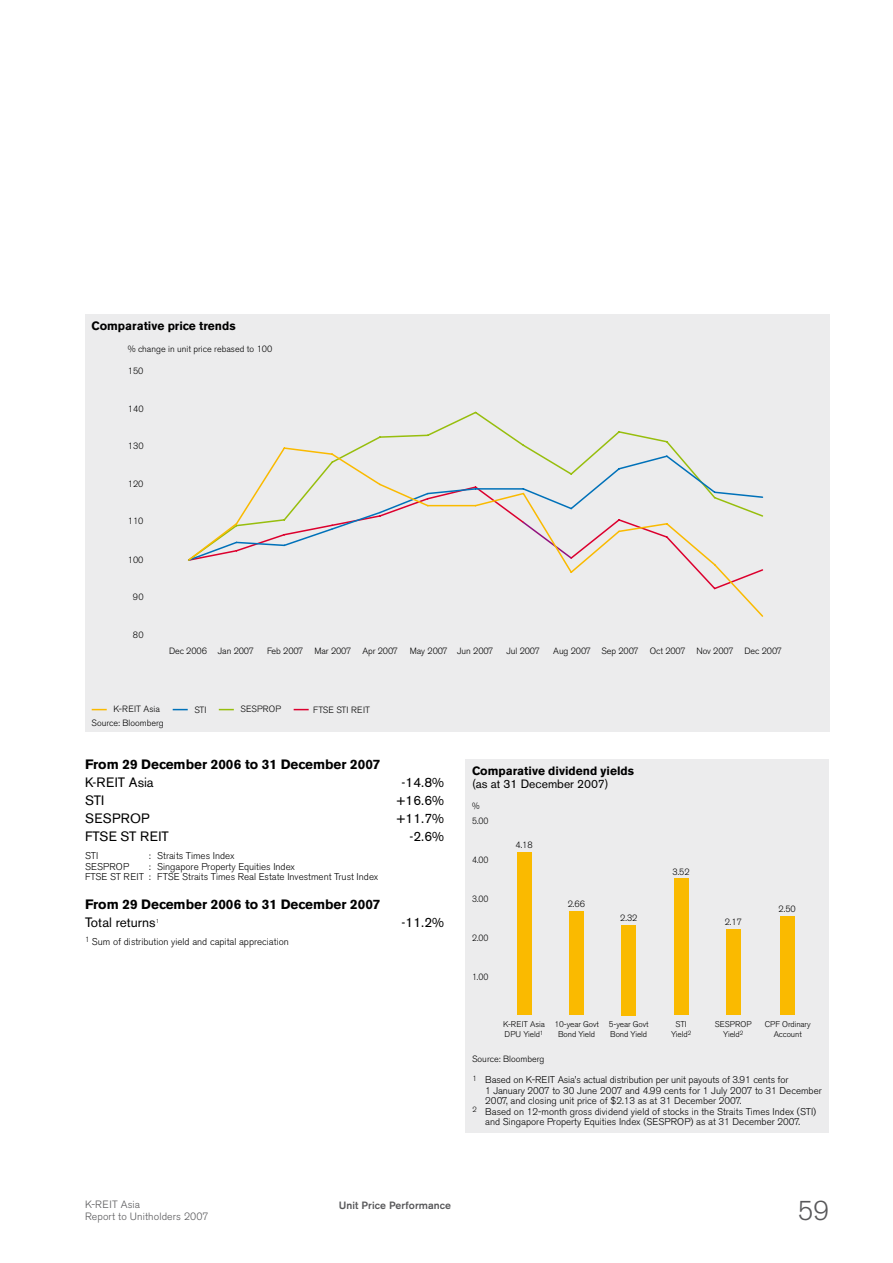
<style>
.page{position:relative;width:893px;height:1263px;background:#fff}
.page>*{position:absolute;margin:0;border:0;box-sizing:border-box;transform-origin:0 0}
.t1{font:300 27px "Akzidenz Grotesk BE";color:#58585a}
.t2{font:700 13.5px "Akzidenz Grotesk BE";color:#000}
.t3{font:13.5px "Akzidenz Grotesk BE";color:#000}
.t4{font:13.5px "Akzidenz Grotesk BE";letter-spacing:.02em;color:#000}
.t5{font:700 12px "Akzidenz Grotesk BE";color:#000}
.t6{font:12px "Akzidenz Grotesk BE";color:#000}
.t7{font:300 10.5px/12px "Akzidenz Grotesk BE";letter-spacing:.01em;color:#58585a}
.t8{font:500 10.5px "Akzidenz Grotesk BE";letter-spacing:.01em;color:#58585a}
.t9{font:300 9.75px/10.5px "Akzidenz Grotesk BE";color:#000}
.t10{font:300 9.75px "Akzidenz Grotesk BE";letter-spacing:.02em;color:#000}
.t11{font:300 9px "Akzidenz Grotesk BE";color:#000}
.t12{font:300 9px "Akzidenz Grotesk BE";color:#000;scale:.95 1}
.t13{font:300 9px "Akzidenz Grotesk BE";letter-spacing:.02em;color:#000}
.t14{font:300 8.25px/9.9px "Akzidenz Grotesk BE";letter-spacing:-.01em;color:#000;text-align:center}
.t15{font:300 5.7px "Akzidenz Grotesk BE";color:#000}
</style>
<div class="page">
<div style="left:466px;top:760px;width:363px;height:373px;background:#ececed"></div>
<div style="left:466px;top:759px;width:363px;height:310px;background:#ececed"></div>
<div style="left:517px;top:853px;width:14px;height:162px;background:#faba00"></div>
<div style="left:569px;top:912px;width:15px;height:103px;background:#faba00"></div>
<div style="left:621px;top:925px;width:15px;height:90px;background:#faba00"></div>
<div style="left:674px;top:878px;width:14px;height:137px;background:#faba00"></div>
<div style="left:726px;top:929px;width:15px;height:86px;background:#faba00"></div>
<div style="left:780px;top:917px;width:15px;height:98px;background:#faba00"></div>
<div style="left:85px;top:314px;width:744px;height:418px;background:#ececed"></div>
<svg style="left:361px;top:411px;width:311px;height:35px"></svg>
<svg style="left:188px;top:446px;width:576px;height:171px"></svg>
<svg style="left:294px;top:709px;width:15px;height:1px"></svg>
<svg style="left:219px;top:709px;width:15px;height:1px"></svg>
<svg style="left:173px;top:709px;width:15px;height:1px"></svg>
<svg style="left:92px;top:709px;width:15px;height:1px"></svg>
<p class="t5" style="left:91px;top:319px;width:146px">Comparative price trends</p>
<p class="t11" style="left:128px;top:344px;width:146px">% change in unit price rebased to 100</p>
<p class="t11" style="left:128px;top:365px;width:17px">150</p>
<p class="t11" style="left:128px;top:404px;width:17px">140</p>
<p class="t11" style="left:128px;top:441px;width:17px">130</p>
<p class="t11" style="left:128px;top:479px;width:17px">120</p>
<p class="t11" style="left:128px;top:516px;width:17px">110</p>
<p class="t11" style="left:128px;top:555px;width:17px">100</p>
<p class="t11" style="left:133px;top:592px;width:12px">90</p>
<p class="t11" style="left:133px;top:630px;width:12px">80</p>
<p class="t11" style="left:169px;top:645px;width:86px">Dec 2006 Jan 2007</p>
<p class="t11" style="left:267px;top:645px;width:133px">Feb 2007 Mar 2007 Apr 2007</p>
<p class="t11" style="left:410px;top:645px;width:85px">May 2007 Jun 2007</p>
<p class="t11" style="left:506px;top:645px;width:35px">Jul 2007</p>
<p class="t11" style="left:553px;top:645px;width:230px">Aug 2007 Sep 2007 Oct 2007 Nov 2007 Dec 2007</p>
<p class="t11" style="left:114px;top:704px;width:48px">K-REIT Asia</p>
<p class="t11" style="left:194px;top:704px;width:14px">STI</p>
<p class="t13" style="left:240px;top:704px;width:42px">SESPROP</p>
<p class="t11" style="left:313px;top:704px;width:58px">FTSE STI REIT</p>
<p class="t11" style="left:91px;top:718px;width:74px">Source: Bloomberg</p>
<h2 class="t2" style="left:85px;top:756px;width:297px">From 29 December 2006 to 31 December 2007</h2>
<h2 class="t3" style="left:85px;top:774px;width:70px">K-REIT Asia</h2>
<h2 class="t3" style="left:402px;top:774px;width:44px">-14.8%</h2>
<h2 class="t3" style="left:85px;top:792px;width:21px">STI</h2>
<h2 class="t3" style="left:397px;top:792px;width:49px">+16.6%</h2>
<h2 class="t4" style="left:85px;top:810px;width:66px">SESPROP</h2>
<h2 class="t3" style="left:397px;top:810px;width:49px">+11.7%</h2>
<h2 class="t3" style="left:85px;top:828px;width:85px">FTSE ST REIT</h2>
<h2 class="t3" style="left:409px;top:828px;width:36px">-2.6%</h2>
<p class="t9" style="left:85px;top:850px;width:15px">STI</p>
<p class="t9" style="left:149px;top:850px;width:87px">: Straits Times Index</p>
<p class="t10" style="left:85px;top:861px;width:46px">SESPROP</p>
<p class="t9" style="left:85px;top:861px;width:295px;text-indent:64px">: Singapore Property Equities Index<br>FTSE ST REIT : FTSE Straits Times Real Estate Investment Trust Index</p>
<h2 class="t2" style="left:85px;top:896px;width:297px">From 29 December 2006 to 31 December 2007</h2>
<h2 class="t3" style="left:85px;top:914px;width:72px">Total returns</h2>
<p class="t15" style="left:156px;top:918px;width:5px">1</p>
<h2 class="t3" style="left:402px;top:914px;width:44px">-11.2%</h2>
<p class="t9" style="left:85px;top:936px;width:205px"><sup>1</sup> Sum of distribution yield and capital appreciation</p>
<p class="t5" style="left:472px;top:763px;width:164px">Comparative dividend yields</p>
<p class="t6" style="left:472px;top:777px;width:138px">(as at 31 December 2007)</p>
<p class="t12" style="left:472px;top:800px;width:9px">%</p>
<p class="t12" style="left:472px;top:816px;width:19px">5.00</p>
<p class="t12" style="left:472px;top:855px;width:19px">4.00</p>
<p class="t12" style="left:472px;top:894px;width:19px">3.00</p>
<p class="t12" style="left:472px;top:933px;width:19px">2.00</p>
<p class="t12" style="left:472px;top:972px;width:19px">1.00</p>
<p class="t11" style="left:515px;top:840px;width:19px">4.18</p>
<p class="t11" style="left:568px;top:899px;width:19px">2.66</p>
<p class="t11" style="left:620px;top:912px;width:19px">2.32</p>
<p class="t11" style="left:672px;top:866px;width:19px">3.52</p>
<p class="t11" style="left:725px;top:917px;width:19px">2.17</p>
<p class="t11" style="left:779px;top:904px;width:19px">2.50</p>
<p class="t14" style="left:503px;top:1019px;width:43px;text-align:left">K-REIT Asia<br>DPU Yield<sup>1</sup></p>
<p class="t14" style="left:554px;top:1019px;width:46px">10-year Govt<br>Bond Yield</p>
<p class="t14" style="left:609px;top:1019px;width:41px;text-align:left">5-year Govt<br>Bond Yield</p>
<p class="t14" style="left:671px;top:1019px;width:22px">STI<br>Yield<sup>2</sup></p>
<p class="t14" style="left:715px;top:1019px;width:38px">SESPROP<br>Yield<sup>2</sup></p>
<p class="t14" style="left:765px;top:1019px;width:48px">CPF Ordinary<br>Account</p>
<p class="t11" style="left:472px;top:1054px;width:74px">Source: Bloomberg</p>
<p class="t9" style="left:472px;top:1075px;width:317px"><sup>1</sup> Based on K-REIT Asia’s actual distribution per unit payouts of 3.91 cents for</p>
<p class="t9" style="left:485px;top:1085px;width:338px">1 January 2007 to 30 June 2007 and 4.99 cents for 1 July 2007 to 31 December</p>
<p class="t9" style="left:485px;top:1096px;width:258px">2007, and closing unit price of $2.13 as at 31 December 2007.</p>
<p class="t9" style="left:472px;top:1106px;width:345px"><sup>2</sup> Based on 12-month gross dividend yield of stocks in the Straits Times Index (STI)</p>
<p class="t9" style="left:485px;top:1117px;width:316px">and Singapore Property Equities Index (SESPROP) as at 31 December 2007.</p>
<p class="t7" style="left:85px;top:1198px;width:125px">K-REIT Asia<br>Report to Unitholders 2007</p>
<h1 class="t1" style="left:798px;top:1196px;width:33px">59</h1>
<p class="t8" style="left:339px;top:1198px;width:114px">Unit Price Performance</p>
</div>
